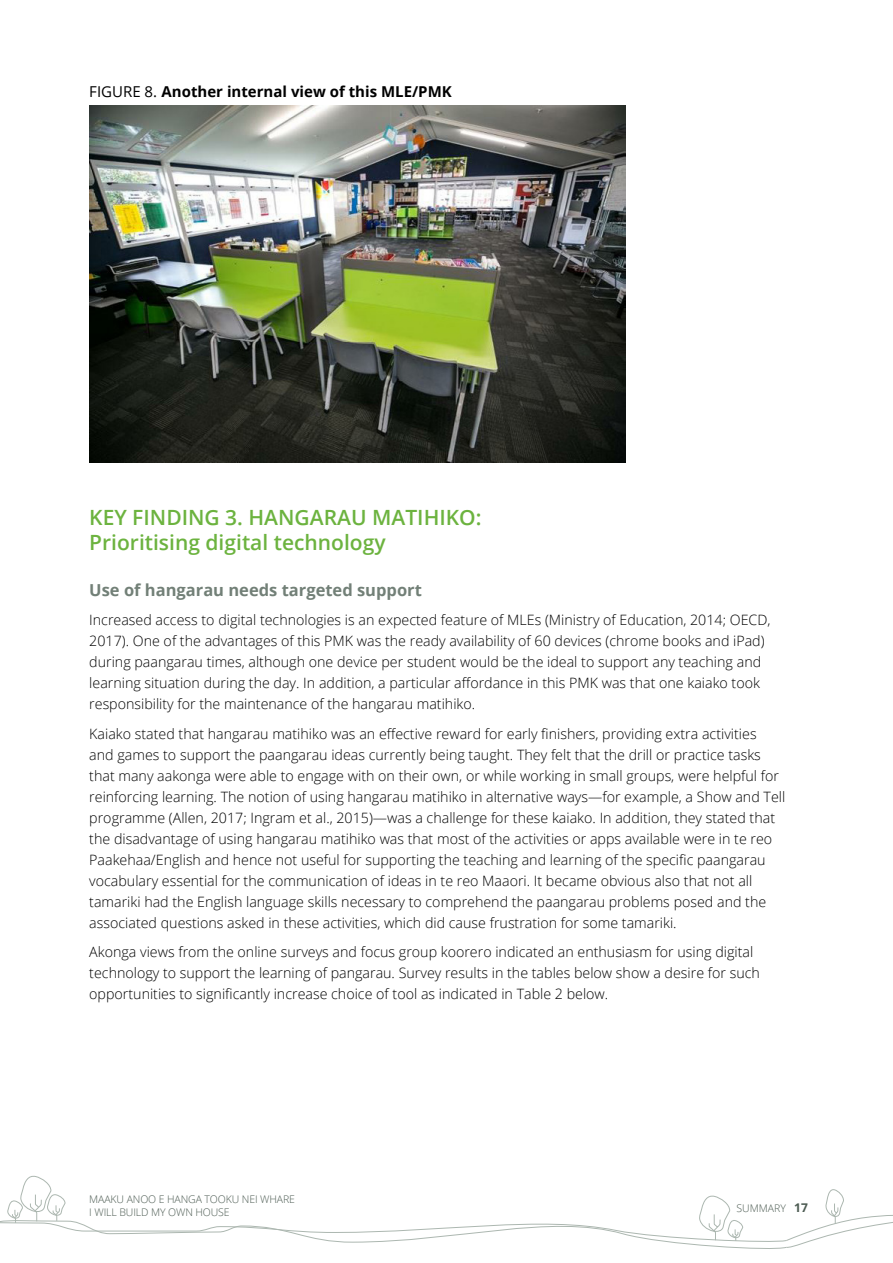
<style>
.page{position:relative;width:893px;height:1263px;background:#fff}
.page>*{position:absolute;margin:0;border:0;box-sizing:border-box;transform-origin:0 0}
.t1{font:600 21px/25.2px "Open Sans";color:#6cb33f}
.t2{font:700 16.5px "Open Sans";color:#728077}
.t3{font:700 15px "Open Sans";color:#000}
.t4{font:300 14.25px/21px "Open Sans";color:#000}
.t5{font:300 10.5px/12.6px "Open Sans";letter-spacing:-.01em;color:#4c5b52}
.s1{font-weight:400}
.s2{font-weight:700;font-size:12px}
</style>
<div class="page">
<svg style="left:0;top:1175px;width:893px;height:74px"></svg>
<img style="left:89px;top:105px;width:536px;height:357px">
<p class="t3" style="left:89px;top:80px;width:364px"><span class="s1">FIGURE 8.</span> Another internal view of this MLE/PMK</p>
<h1 class="t1" style="left:89px;top:504px;width:394px">KEY FINDING 3. HANGARAU MATIHIKO:<br>Prioritising digital technology</h1>
<p class="t2" style="left:89px;top:578px;width:334px">Use of hangarau needs targeted support</p>
<p class="t4" style="left:89px;top:609px;width:683px">Increased access to digital technologies is an expected feature of MLEs (Ministry of Education, 2014; OECD, 2017). One of the advantages of this PMK was the ready availability of 60 devices (chrome books and iPad) during paangarau times, although one device per student would be the ideal to support any teaching and learning situation during the day. In addition, a particular affordance in this PMK was that one kaiako took responsibility for the maintenance of the hangarau matihiko.</p>
<p class="t4" style="left:89px;top:722px;width:697px">Kaiako stated that hangarau matihiko was an effective reward for early finishers, providing extra activities<br>and games to support the paangarau ideas currently being taught. They felt that the drill or practice tasks that many aakonga were able to engage with on their own, or while working in small groups, were helpful for reinforcing learning. The notion of using hangarau matihiko in alternative ways—for example, a Show and Tell programme (Allen, 2017; Ingram et al., 2015)—was a challenge for these kaiako. In addition, they stated that the disadvantage of using hangarau matihiko was that most of the activities or apps available were in te reo Paakehaa/English and hence not useful for supporting the teaching and learning of the specific paangarau vocabulary essential for the communication of ideas in te reo Maaori. It became obvious also that not all tamariki had the English language skills necessary to comprehend the paangarau problems posed and the associated questions asked in these activities, which did cause frustration for some tamariki.</p>
<p class="t4" style="left:89px;top:941px;width:672px">Akonga views from the online surveys and focus group koorero indicated an enthusiasm for using digital technology to support the learning of pangarau. Survey results in the tables below show a desire for such opportunities to significantly increase choice of tool as indicated in Table 2 below.</p>
<p class="t5" style="left:89px;top:1193px;width:207px">MAAKU ANOO E HANGA TOOKU NEI WHARE<br>I WILL BUILD MY OWN HOUSE</p>
<p class="t5" style="left:737px;top:1202px;width:73px">SUMMARY <span class="s2">17</span></p>
</div>
